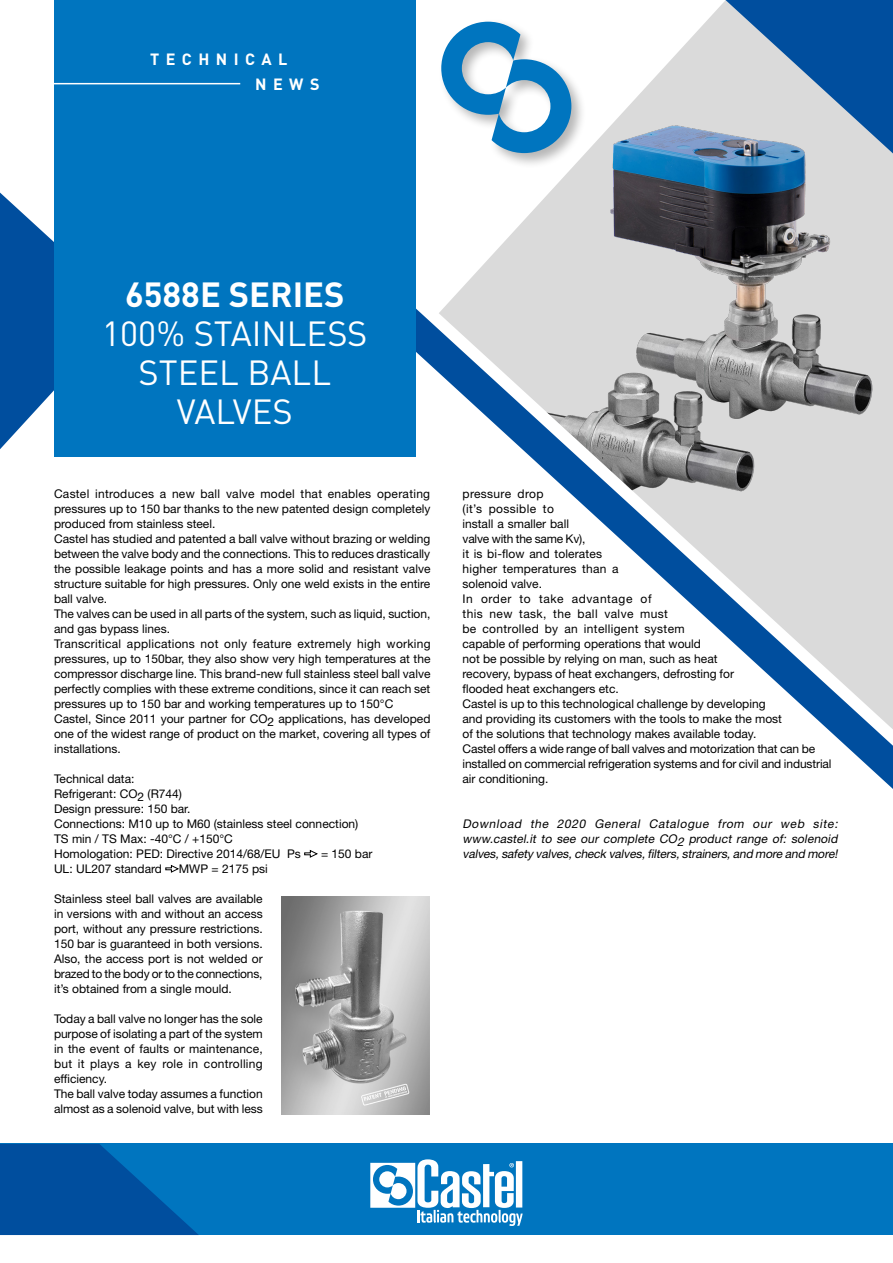
<style>
.page{position:relative;width:893px;height:1263px;background:#fff}
.page>*{position:absolute;margin:0;border:0;box-sizing:border-box;transform-origin:0 0}
.t1{font:34.5px/39px "DIN";color:#fff;text-align:center}
.t2{font:700 34.5px "DIN";color:#fff}
.t3{font:700 16.05px/24.6px "DIN";letter-spacing:.4em;color:#fff}
.t4{font:12px/15px "Helvetica Neue LT Std";color:#000}
.t5{font:italic 12px/15px "Helvetica Neue LT Std";color:#000;text-align:justify}
</style>
<div class="page">
<svg style="left:359px;top:308px;width:534px;height:481px"></svg>
<svg style="left:439px;top:1px;width:454px;height:728px"></svg>
<img style="left:490px;top:95px;width:403px;height:431px">
<svg style="left:0;top:193px;width:54px;height:256px"></svg>
<div style="left:54px;top:0;width:362px;height:456px;background:#0075bf"></div>
<div style="left:438px;top:18px;width:149px;height:150px;background:#000;opacity:.29"></div>
<svg style="left:441px;top:22px;width:130px;height:131px"></svg>
<div style="left:0;top:1144px;width:893px;height:91px;background:#0075bf"></div>
<svg style="left:0;top:1144px;width:199px;height:91px"></svg>
<svg style="left:370px;top:1159px;width:153px;height:67px"></svg>
<svg style="left:304px;top:850px;width:14px;height:8px"></svg>
<svg style="left:165px;top:865px;width:14px;height:8px"></svg>
<svg style="left:725px;top:0;width:168px;height:153px;background:#6c93bb"></svg>
<hr style="left:47px;top:83px;width:193px;height:1px;background:#fff">
<img style="left:282px;top:897px;width:147px;height:218px">
<h2 class="t3" style="left:255px;top:47px;width:66px;text-indent:-105px">TECHNICAL<br>NEWS</h2>
<h1 class="t2" style="left:125px;top:272px;width:221px">6588E SERIES</h1>
<h1 class="t1" style="left:102px;top:314px;width:267px">100% STAINLESS<br>STEEL BALL<br>VALVES</h1>
<p class="t4" style="left:54px;top:486px;width:378px">Castel introduces a new ball valve model that enables operating pressures up to 150 bar thanks to the new patented design completely produced from stainless steel.<br>Castel has studied and patented a ball valve without brazing or welding between the valve body and the connections. This to reduces drastically the possible leakage points and has a more solid and resistant valve structure suitable for high pressures. Only one weld exists in the entire ball valve.<br>The valves can be used in all parts of the system, such as liquid, suction, and gas bypass lines.<br>Transcritical applications not only feature extremely high working pressures, up to 150bar, they also show very high temperatures at the compressor discharge line. This brand-new full stainless steel ball valve perfectly complies with these extreme conditions, since it can reach set pressures up to 150 bar and working temperatures up to 150°C Castel, Since 2011 your partner for CO2 applications, has developed one of the widest range of product on the market, covering all types of installations.</p>
<p class="t4" style="left:54px;top:771px;width:306px">Technical data:<br>Refrigerant: CO2 (R744)<br>Design pressure: 150 bar.<br>Connections: M10 up to M60 (stainless steel connection)<br>TS min / TS Max: -40°C / +150°C<br>Homologation: PED: Directive 2014/68/EU Ps</p>
<p class="t4" style="left:321px;top:846px;width:53px">= 150 bar</p>
<p class="t4" style="left:54px;top:861px;width:110px">UL: UL207 standard</p>
<p class="t4" style="left:179px;top:861px;width:91px">MWP = 2175 psi</p>
<p class="t4" style="left:54px;top:891px;width:210px;text-align:justify">Stainless steel ball valves are available in versions with and without an access port, without any pressure restrictions.<br>150 bar is guaranteed in both versions.<br>Also, the access port is not welded or brazed to the body or to the connections, it’s obtained from a single mould.</p>
<p class="t4" style="left:54px;top:1011px;width:210px">Today a ball valve no longer has the sole purpose of isolating a part of the system in the event of faults or maintenance, but it plays a key role in controlling efficiency.<br>The ball valve today assumes a function almost as a solenoid valve, but with less</p>
<p class="t4" style="left:463px;top:486px;width:371px">pressure drop<br>(it’s possible to<br>install a smaller ball<br>valve with the same Kv),<br>it is bi-flow and tolerates<br>higher temperatures than a<br>solenoid valve.<br>In order to take advantage of<br>this new task, the ball valve must<br>be controlled by an intelligent system<br>capable of performing operations that would<br>not be possible by relying on man, such as heat<br>recovery, bypass of heat exchangers, defrosting for<br>flooded heat exchangers etc.<br>Castel is up to this technological challenge by developing<br>and providing its customers with the tools to make the most<br>of the solutions that technology makes available today.<br>Castel offers a wide range of ball valves and motorization that can be installed on commercial refrigeration systems and for civil and industrial air conditioning.</p>
<p class="t5" style="left:462px;top:816px;width:379px">Download the 2020 General Catalogue from our web site: www.castel.it to see our complete CO2 product range of: solenoid valves,safety valves,check valves,filters,strainers,and more and more!</p>
</div>
